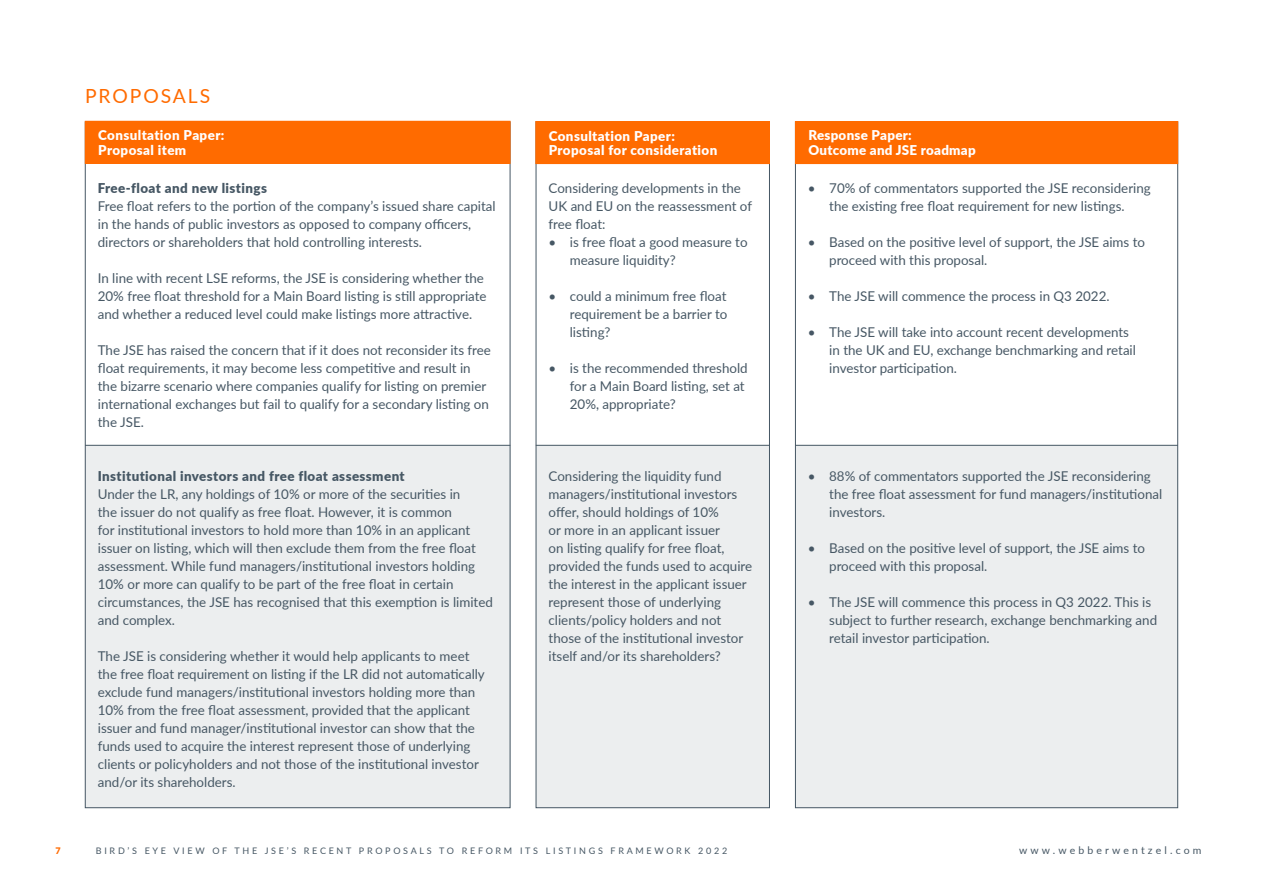
<style>
.page{position:relative;width:1263px;height:893px;background:#fff}
.page>*{position:absolute;margin:0;border:0;box-sizing:border-box;transform-origin:0 0}
.t1{font:19.5px "Lato";letter-spacing:.1em;color:#ff6b00}
.t2{font:13.5px/18px "Lato";color:#465764}
.t3{font:900 13.5px/15px "Lato";letter-spacing:.03em;color:#fff}
.t4{font:900 13.5px "Lato";letter-spacing:.03em;color:#465764}
.t5{font:10.5px "Lato";letter-spacing:.3em;color:#465764}
.t6{font:9px "Lato";letter-spacing:.3em;color:#465764}
.t7{font:900 9px "Lato";color:#ff6b00}
</style>
<div class="page">
<div style="left:536px;top:445px;width:234px;height:363px;background:#eceeef"></div>
<div style="left:795px;top:445px;width:383px;height:363px;background:#eceeef"></div>
<div style="left:85px;top:445px;width:425px;height:363px;background:#eceeef"></div>
<hr style="left:536px;top:445px;width:234px;height:1px;background:#465764">
<hr style="left:795px;top:445px;width:383px;height:1px;background:#465764">
<div style="left:85px;top:121px;width:425px;height:42px;background:#ff6b00"></div>
<div style="left:85px;top:121px;width:425px;height:43px;border:1px solid #ff6b00"></div>
<div style="left:536px;top:121px;width:233px;height:43px;background:#ff6b00"></div>
<div style="left:795px;top:121px;width:383px;height:43px;background:#ff6b00"></div>
<hr style="left:85px;top:445px;width:425px;height:1px;background:#465764">
<h1 class="t1" style="left:85px;top:82px;width:127px">PROPOSALS</h1>
<p class="t3" style="left:98px;top:127px;width:128px">Consultation Paper:<br>Proposal item</p>
<p class="t3" style="left:549px;top:129px;width:170px;line-height:13.5px">Consultation Paper:<br>Proposal for consideration</p>
<p class="t3" style="left:808px;top:127px;width:169px">Response Paper:<br>Outcome and JSE roadmap</p>
<p class="t4" style="left:98px;top:178px;width:171px">Free-float and new listings</p>
<p class="t2" style="left:98px;top:197px;width:399px">Free float refers to the portion of the company’s issued share capital in the hands of public investors as opposed to company officers, directors or shareholders that hold controlling interests.</p>
<p class="t2" style="left:98px;top:269px;width:390px">In line with recent LSE reforms, the JSE is considering whether the<br>20% free float threshold for a Main Board listing is still appropriate and whether a reduced level could make listings more attractive.</p>
<p class="t2" style="left:98px;top:341px;width:395px">The JSE has raised the concern that if it does not reconsider its free float requirements, it may become less competitive and result in the bizarre scenario where companies qualify for listing on premier international exchanges but fail to qualify for a secondary listing on the JSE.</p>
<p class="t4" style="left:98px;top:466px;width:308px">Institutional investors and free float assessment</p>
<p class="t2" style="left:98px;top:485px;width:397px">Under the LR, any holdings of 10% or more of the securities in<br>the issuer do not qualify as free float. However, it is common<br>for institutional investors to hold more than 10% in an applicant issuer on listing, which will then exclude them from the free float assessment. While fund managers/institutional investors holding 10% or more can qualify to be part of the free float in certain circumstances, the JSE has recognised that this exemption is limited and complex.</p>
<p class="t2" style="left:98px;top:647px;width:389px">The JSE is considering whether it would help applicants to meet the free float requirement on listing if the LR did not automatically exclude fund managers/institutional investors holding more than 10% from the free float assessment, provided that the applicant issuer and fund manager/institutional investor can show that the funds used to acquire the interest represent those of underlying clients or policyholders and not those of the institutional investor and/or its shareholders.</p>
<p class="t2" style="left:549px;top:179px;width:205px">Considering developments in the<br>UK and EU on the reassessment of free float:</p>
<p class="t2" style="left:570px;top:233px;width:179px;text-indent:-21px">• is free float a good measure to measure liquidity?</p>
<p class="t2" style="left:570px;top:287px;width:159px;text-align:justify;text-indent:-21px">• could a minimum free float requirement be a barrier to listing?</p>
<p class="t2" style="left:570px;top:359px;width:179px;text-indent:-21px">• is the recommended threshold for a Main Board listing, set at<br>20%, appropriate?</p>
<p class="t2" style="left:808px;top:179px;width:344px;text-align:center">• 70% of commentators supported the JSE reconsidering the existing free float requirement for new listings.</p>
<p class="t2" style="left:829px;top:233px;width:317px;text-indent:-21px">• Based on the positive level of support, the JSE aims to proceed with this proposal.</p>
<p class="t2" style="left:808px;top:287px;width:303px">• The JSE will commence the process in Q3 2022.</p>
<p class="t2" style="left:829px;top:323px;width:308px;text-indent:-21px">• The JSE will take into account recent developments in the UK and EU, exchange benchmarking and retail investor participation.</p>
<p class="t2" style="left:549px;top:467px;width:205px">Considering the liquidity fund managers/institutional investors offer, should holdings of 10%<br>or more in an applicant issuer<br>on listing qualify for free float, provided the funds used to acquire the interest in the applicant issuer represent those of underlying clients/policy holders and not those of the institutional investor itself and/or its shareholders?</p>
<p class="t2" style="left:829px;top:467px;width:334px;text-indent:-21px">• 88% of commentators supported the JSE reconsidering the free float assessment for fund managers/institutional investors.</p>
<p class="t2" style="left:829px;top:539px;width:317px;text-indent:-21px">• Based on the positive level of support, the JSE aims to proceed with this proposal.</p>
<p class="t2" style="left:829px;top:593px;width:329px;text-indent:-21px">• The JSE will commence this process in Q3 2022. This is subject to further research, exchange benchmarking and retail investor participation.</p>
<p class="t7" style="left:55px;top:844px;width:7px">7</p>
<p class="t6" style="left:96px;top:845px;width:633px">BIRD’S EYE VIEW OF THE JSE’S RECENT PROPOSALS TO REFORM ITS LISTINGS FRAMEWORK 2022</p>
<p class="t5" style="left:1019px;top:843px;width:184px">www.webberwentzel.com</p>
</div>
